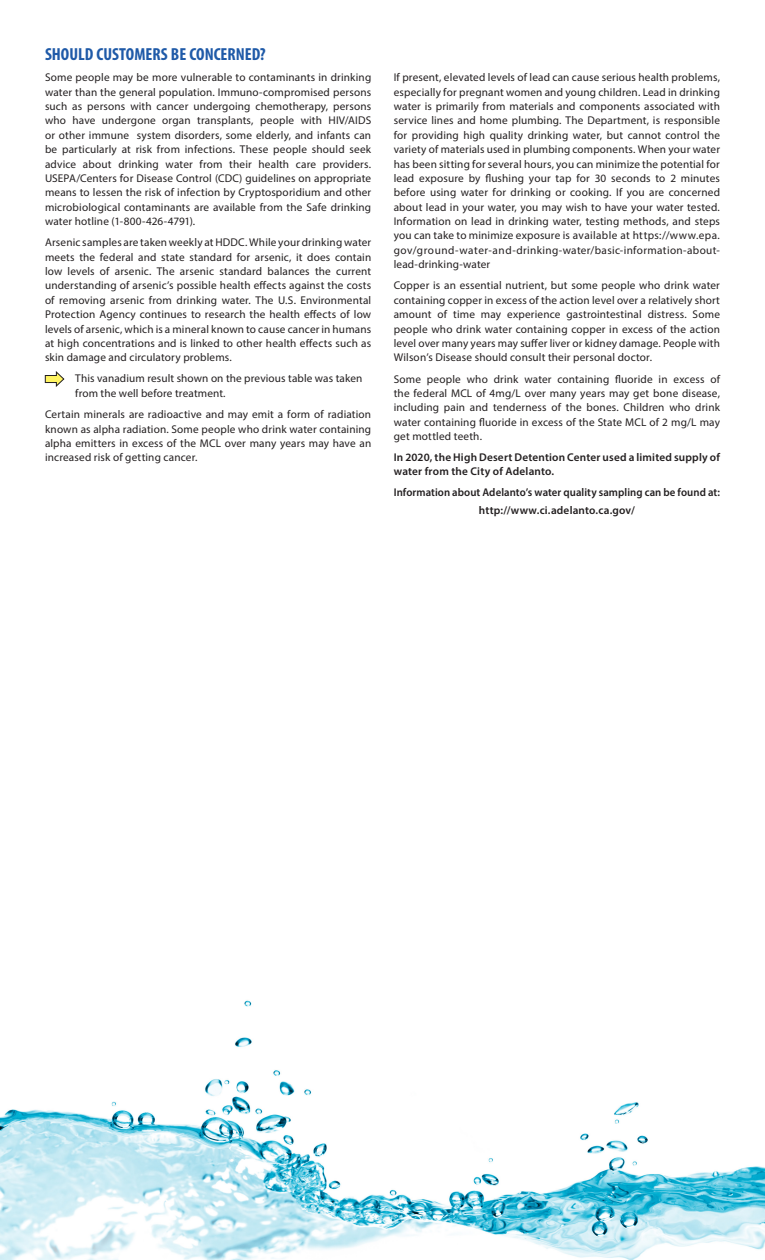
<style>
.page{position:relative;width:765px;height:1260px;background:#fff}
.page>*{position:absolute;margin:0;border:0;box-sizing:border-box;transform-origin:0 0}
.t1{font:700 condensed 17.5px "Myriad Pro";color:#1f5aa8}
.t2{font:11.25px/14.4px "Myriad Pro";letter-spacing:.01em;color:#231f20;text-align:justify}
.t3{font:600 11.25px/17.5px "Myriad Pro";letter-spacing:.01em;color:#231f20;text-align:center;scale:.96 1}
.t4{font:600 11.25px/14.4px "Myriad Pro";letter-spacing:.01em;color:#231f20}
</style>
<div class="page">
<img style="left:0;top:1000px;width:765px;height:260px">
<svg style="left:45px;top:371px;width:20px;height:16px"></svg>
<h1 class="t1" style="left:45px;top:43px;width:222px">SHOULD CUSTOMERS BE CONCERNED?</h1>
<p class="t2" style="left:45px;top:70px;width:328px">Some people may be more vulnerable to contaminants in drinking water than the general population. Immuno-compromised persons such as persons with cancer undergoing chemotherapy, persons who have undergone organ transplants, people with HIV/AIDS or other immune system disorders, some elderly, and infants can be particularly at risk from infections. These people should seek advice about drinking water from their health care providers.<br>USEPA/Centers for Disease Control (CDC) guidelines on appropriate means to lessen the risk of infection by Cryptosporidium and other microbiological contaminants are available from the Safe drinking water hotline (1-800-426-4791).</p>
<p class="t2" style="left:45px;top:235px;width:328px">Arsenic samples are taken weekly at HDDC. While your drinking water meets the federal and state standard for arsenic, it does contain low levels of arsenic. The arsenic standard balances the current understanding of arsenic’s possible health effects against the costs of removing arsenic from drinking water. The U.S. Environmental Protection Agency continues to research the health effects of low levels of arsenic, which is a mineral known to cause cancer in humans at high concentrations and is linked to other health effects such as skin damage and circulatory problems.</p>
<p class="t2" style="left:75px;top:371px;width:289px;line-height:14.9px">This vanadium result shown on the previous table was taken from the well before treatment.</p>
<p class="t2" style="left:45px;top:407px;width:328px">Certain minerals are radioactive and may emit a form of radiation known as alpha radiation. Some people who drink water containing alpha emitters in excess of the MCL over many years may have an increased risk of getting cancer.</p>
<p class="t2" style="left:394px;top:70px;width:328px">If present, elevated levels of lead can cause serious health problems, especially for pregnant women and young children. Lead in drinking water is primarily from materials and components associated with service lines and home plumbing. The Department, is responsible for providing high quality drinking water, but cannot control the variety of materials used in plumbing components. When your water has been sitting for several hours, you can minimize the potential for lead exposure by flushing your tap for 30 seconds to 2 minutes before using water for drinking or cooking. If you are concerned about lead in your water, you may wish to have your water tested.<br>Information on lead in drinking water, testing methods, and steps you can take to minimize exposure is available at https://www.epa. gov/ground-water-and-drinking-water/basic-information-about&shy;lead-drinking-water</p>
<p class="t2" style="left:394px;top:278px;width:328px">Copper is an essential nutrient, but some people who drink water containing copper in excess of the action level over a relatively short amount of time may experience gastrointestinal distress. Some people who drink water containing copper in excess of the action level over many years may suffer liver or kidney damage. People with Wilson’s Disease should consult their personal doctor.</p>
<p class="t2" style="left:394px;top:371px;width:328px">Some people who drink water containing fluoride in excess of the federal MCL of 4mg/L over many years may get bone disease, including pain and tenderness of the bones. Children who drink water containing fluoride in excess of the State MCL of 2 mg/L may get mottled teeth.</p>
<p class="t4" style="left:394px;top:449px;width:328px">In 2020, the High Desert Detention Center used a limited supply of water from the City of Adelanto.</p>
<p class="t3" style="left:394px;top:483px;width:341px">Information about Adelanto’s water quality sampling can be found at: http://www.ci.adelanto.ca.gov/</p>
</div>
